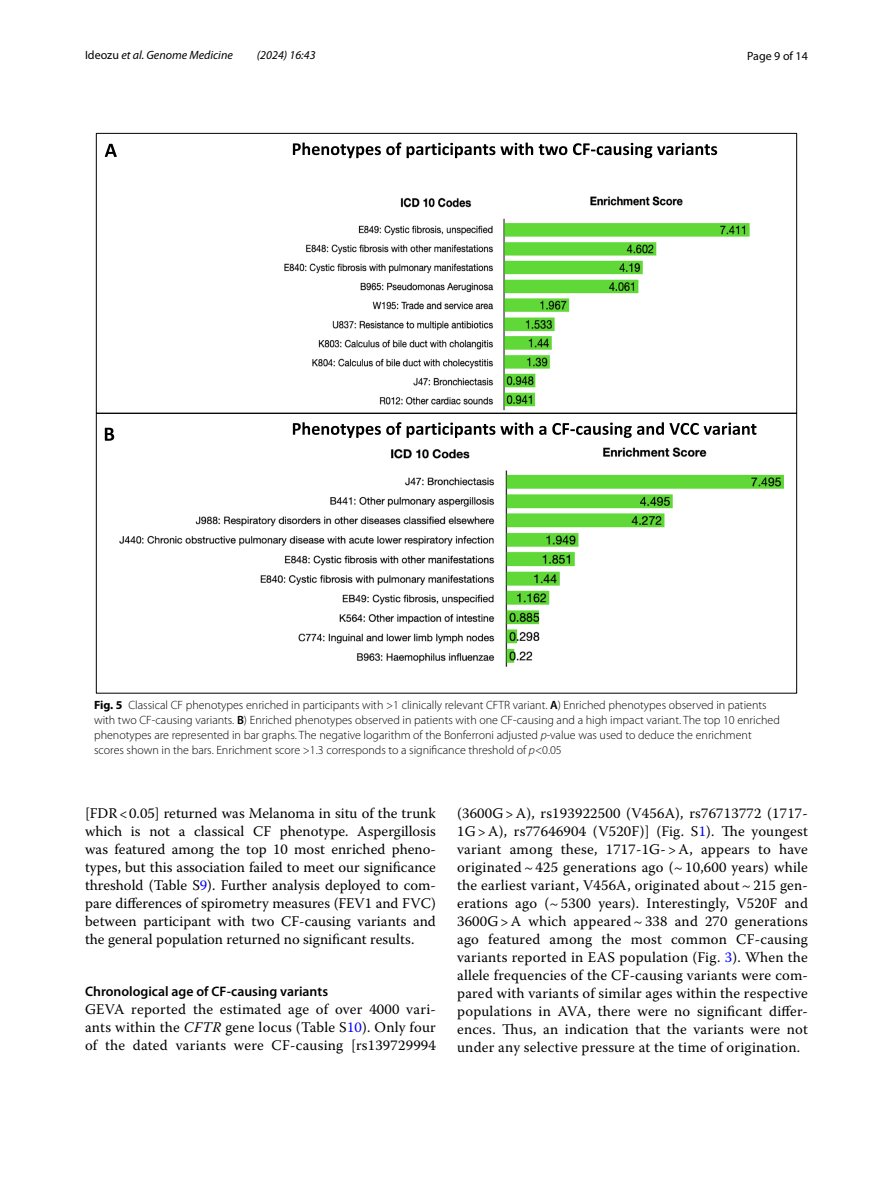
<style>
.page{position:relative;width:893px;height:1187px;background:#fff}
.page>*{position:absolute;margin:0;border:0;box-sizing:border-box;transform-origin:0 0}
.t1{font:14.7px/18px "Warnock Pro";letter-spacing:.015em;color:#000;text-align:justify}
.t2{font:600 13.8px "Myriad Pro";color:#000}
.t3{font:300 12px/15px "Myriad Pro";color:#000}
.t4{font:italic 12px "Myriad Pro";color:#000}
.t5{font:12px "Myriad Pro";color:#000}
.s1{font-style:normal}
.s2{font-weight:700}
.s3{font-weight:600}
.s4{font-style:italic}
.s5{color:#00f}
</style>
<div class="page">
<img style="left:120px;top:196px;width:663px;height:470px">
<svg style="left:293px;top:142px;width:424px;height:16px"></svg>
<svg style="left:105px;top:144px;width:12px;height:13px"></svg>
<svg style="left:293px;top:422px;width:463px;height:16px"></svg>
<svg style="left:105px;top:427px;width:9px;height:13px"></svg>
<p class="t4" style="left:85px;top:48px;width:149px"><span class="s1">Ideozu</span> et al. Genome Medicine</p>
<p class="t4" style="left:257px;top:48px;width:60px">(2024) 16:43</p>
<p class="t5" style="left:747px;top:48px;width:62px">Page 9 of 14</p>
<p class="t3" style="left:94px;top:697px;width:687px"><span class="s2">Fig. 5</span> Classical CF phenotypes enriched in participants with &gt;1 clinically relevant CFTR variant. <span class="s3">A</span>) Enriched phenotypes observed in patients with two CF-causing variants. <span class="s3">B</span>) Enriched phenotypes observed in patients with one CF-causing and a high impact variant. The top 10 enriched phenotypes are represented in bar graphs. The negative logarithm of the Bonferroni adjusted <span class="s4">p</span>-value was used to deduce the enrichment scores shown in the bars. Enrichment score &gt;1.3 corresponds to a significance threshold of <span class="s4">p</span>&lt;0.05</p>
<p class="t1" style="left:85px;top:803px;width:352px">[FDR&lt;0.05] returned was Melanoma in situ of the trunk which is not a classical CF phenotype. Aspergillosis was featured among the top 10 most enriched pheno&shy;types, but this association failed to meet our significance threshold (Table S<span class="s5">9</span>). Further analysis deployed to com&shy;pare differences of spirometry measures (FEV1 and FVC) between participant with two CF-causing variants and the general population returned no significant results.</p>
<p class="t2" style="left:85px;top:982px;width:245px">Chronological age of CF‑causing variants</p>
<p class="t1" style="left:85px;top:1000px;width:352px">GEVA reported the estimated age of over 4000 vari&shy;ants within the <span class="s4">CFTR</span> gene locus (Table S<span class="s5">10</span>). Only four of the dated variants were CF-causing [rs139729994</p>
<p class="t1" style="left:457px;top:803px;width:352px">(3600G &gt; A), rs193922500 (V456A), rs76713772 (1717- 1G &gt; A), rs77646904 (V520F)] (Fig. S<span class="s5">1</span>). The youngest variant among these, 1717-1G- &gt; A, appears to have originated~425 generations ago (~10,600 years) while the earliest variant, V456A, originated about~215 gen&shy;erations ago (~5300 years). Interestingly, V520F and 3600G &gt; A which appeared~338 and 270 generations ago featured among the most common CF-causing variants reported in EAS population (Fig. <span class="s5">3</span>). When the allele frequencies of the CF-causing variants were com&shy;pared with variants of similar ages within the respective populations in AVA, there were no significant differ&shy;ences. Thus, an indication that the variants were not under any selective pressure at the time of origination.</p>
</div>
